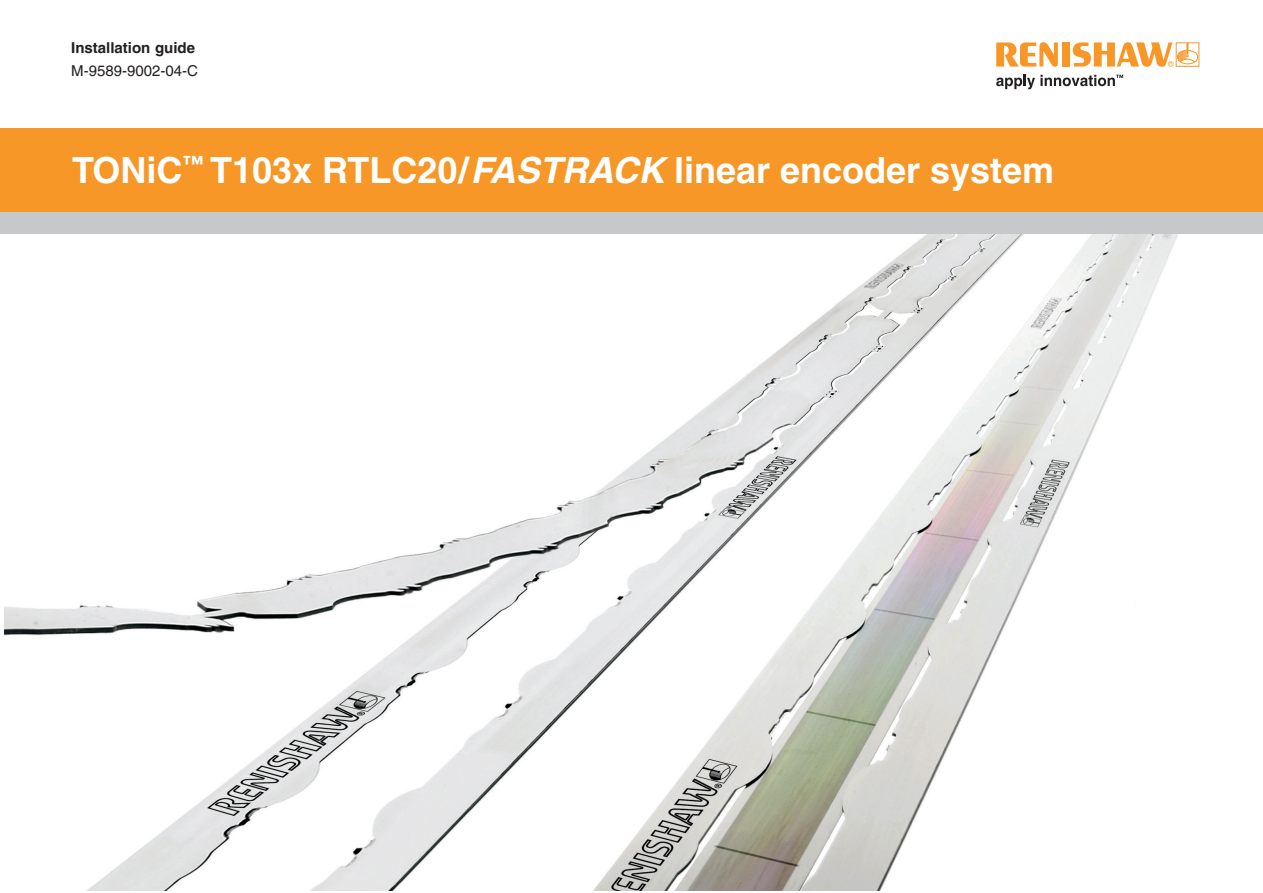
<style>
.page{position:relative;width:1263px;height:893px;background:#fff}
.page>*{position:absolute;margin:0;border:0;box-sizing:border-box;transform-origin:0 0}
.t1{font:700 36px "Helvetica LT Pro";color:#fff}
.t2{font:700 15px "Helvetica LT Pro";color:#231f20}
.t3{font:15px "Helvetica LT Pro";color:#231f20}
.s1{font-style:italic}
</style>
<div class="page">
<img style="left:4px;top:234px;width:1174px;height:656px">
<svg style="left:996px;top:42px;width:62px;height:25px"></svg>
<div style="left:1062px;top:42px;width:8px;height:25px;background:#f79727"></div>
<svg style="left:1073px;top:42px;width:125px;height:25px"></svg>
<svg style="left:996px;top:75px;width:127px;height:14px"></svg>
<div style="left:0;top:128px;width:1263px;height:85px;background:#f79727"></div>
<div style="left:0;top:213px;width:1263px;height:21px;background:#c7c8ca"></div>
<p class="t2" style="left:71px;top:39px;width:125px">Installation guide</p>
<p class="t3" style="left:71px;top:62px;width:128px">M-9589-9002-04-C</p>
<p class="t1" style="left:72px;top:149px;width:984px">TONiC<sup>™</sup> T103x RTLC20/<span class="s1">FASTRACK</span> linear encoder system</p>
</div>
